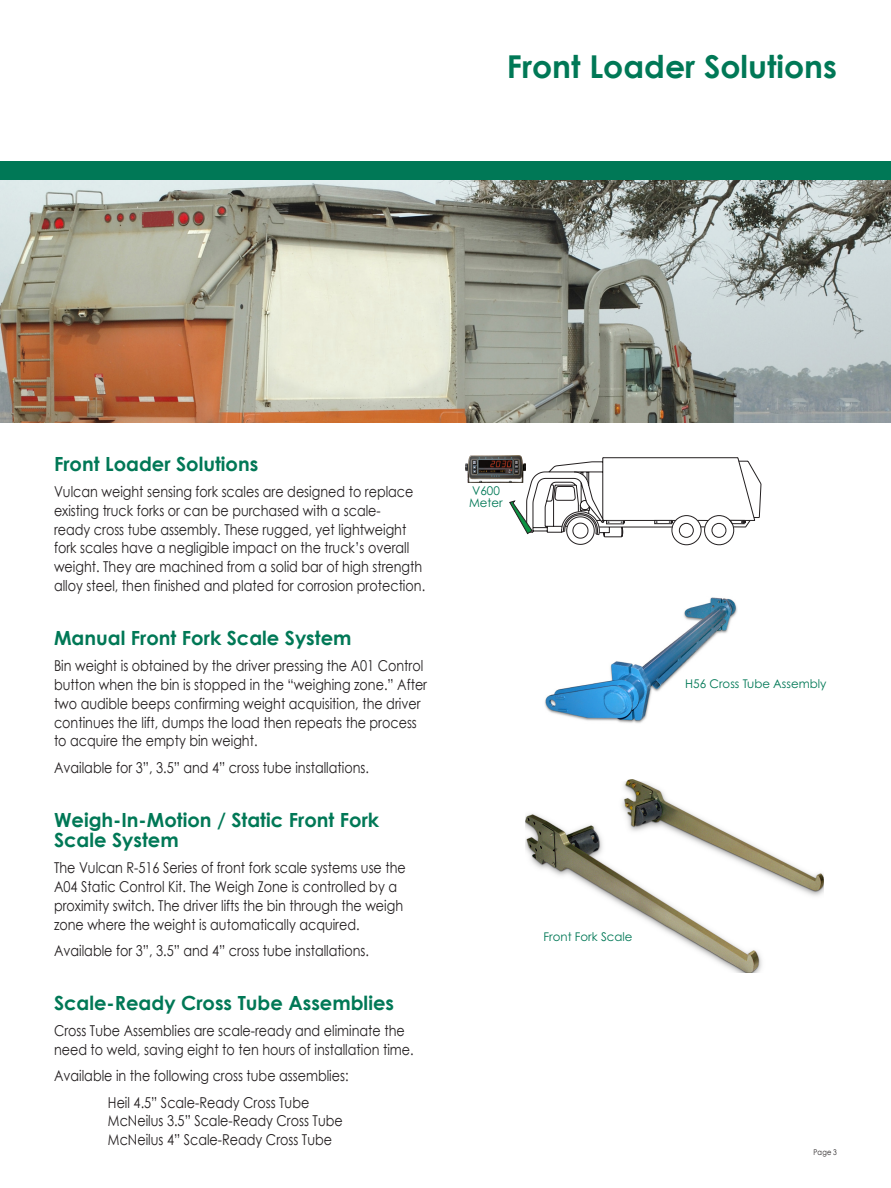
<style>
.page{position:relative;width:891px;height:1188px;background:#fff}
.page>*{position:absolute;margin:0;border:0;box-sizing:border-box;transform-origin:0 0}
.t1{font:700 31.5px "Century Gothic";color:#007856}
.t2{font:700 19.5px/20.2px "Century Gothic";color:#007856}
.t3{font:15px/18.8px "Century Gothic";color:#231f20;scale:.85 1}
.t4{font:12px/12px "Century Gothic Pro";color:#007856}
.t5{font:7.8px "Century Gothic";color:#231f20;scale:.85 1}
</style>
<div class="page">
<img style="left:545px;top:597px;width:192px;height:126px">
<img style="left:526px;top:780px;width:298px;height:192px">
<svg style="left:509px;top:457px;width:252px;height:88px"></svg>
<img style="left:465px;top:456px;width:61px;height:27px">
<img style="left:0;top:180px;width:891px;height:243px">
<div style="left:0;top:161px;width:891px;height:19px;background:#007856"></div>
<p class="t1" style="left:507px;top:42px;width:332px">Front Loader Solutions</p>
<p class="t2" style="left:54px;top:453px;width:206px">Front Loader Solutions</p>
<p class="t3" style="left:54px;top:482px;width:438px">Vulcan weight sensing fork scales are designed to replace existing truck forks or can be purchased with a scale-<br>ready cross tube assembly. These rugged, yet lightweight fork scales have a negligible impact on the truck’s overall weight. They are machined from a solid bar of high strength alloy steel, then finished and plated for corrosion protection.</p>
<p class="t2" style="left:54px;top:627px;width:299px">Manual Front Fork Scale System</p>
<p class="t3" style="left:54px;top:656px;width:441px">Bin weight is obtained by the driver pressing the A01 Control button when the bin is stopped in the “weighing zone.” After two audible beeps confirming weight acquisition, the driver continues the lift, dumps the load then repeats the process to acquire the empty bin weight.</p>
<p class="t3" style="left:54px;top:758px;width:372px">Available for 3”, 3.5” and 4” cross tube installations.</p>
<p class="t2" style="left:54px;top:809px;width:327px">Weigh-In-Motion / Static Front Fork<br>Scale System</p>
<p class="t3" style="left:54px;top:858px;width:415px">The Vulcan R-516 Series of front fork scale systems use the A04 Static Control Kit. The Weigh Zone is controlled by a proximity switch. The driver lifts the bin through the weigh zone where the weight is automatically acquired.</p>
<p class="t3" style="left:54px;top:941px;width:372px">Available for 3”, 3.5” and 4” cross tube installations.</p>
<p class="t2" style="left:54px;top:992px;width:342px">Scale-Ready Cross Tube Assemblies</p>
<p class="t3" style="left:54px;top:1021px;width:425px">Cross Tube Assemblies are scale-ready and eliminate the need to weld, saving eight to ten hours of installation time.</p>
<p class="t3" style="left:108px;top:1063px;width:285px;line-height:26.2px;text-indent:-54px">Available in the following cross tube assemblies:<br>Heil 4.5” Scale-Ready Cross Tube</p>
<p class="t3" style="left:108px;top:1111px;width:278px">McNeilus 3.5” Scale-Ready Cross Tube<br>McNeilus 4” Scale-Ready Cross Tube</p>
<p class="t4" style="left:469px;top:485px;width:35px">V600<br>Meter</p>
<p class="t4" style="left:544px;top:931px;width:90px">Front Fork Scale</p>
<p class="t4" style="left:685px;top:678px;width:143px">H56 Cross Tube Assembly</p>
<p class="t5" style="left:814px;top:1146px;width:29px">Page 3</p>
</div>
